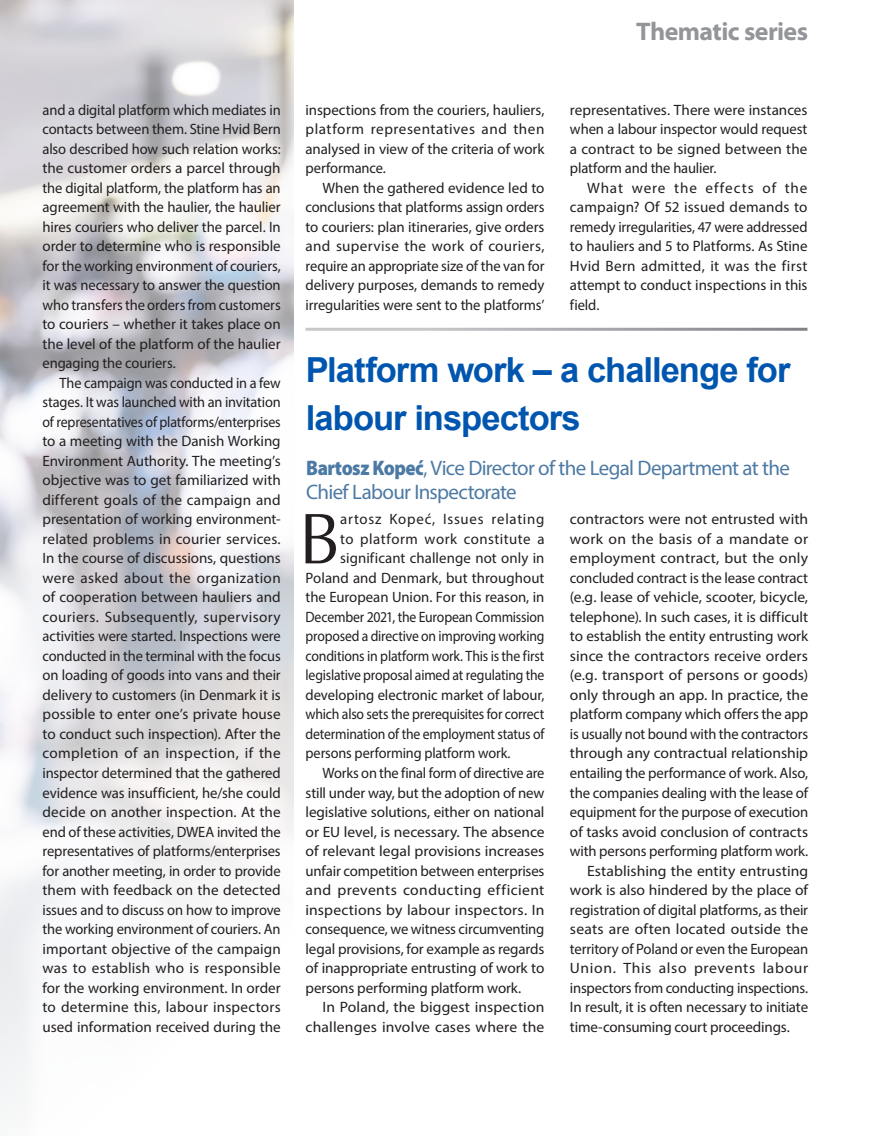
<style>
.page{position:relative;width:872px;height:1136px;background:#fff}
.page>*{position:absolute;margin:0;border:0;box-sizing:border-box;transform-origin:0 0}
.BODY1_-_BODY_Tekst_1{font:72.15px "Ottawa";color:#231f20;scale:.95 1}
.T1_-_TYTUŁ_GRUBY{font:700 34.5px/48px "Arial";letter-spacing:-.03em;color:#0056ae}
.EKSPERT_METRYCZKA{font:700 semi-expanded 25.5px "Myriad Pro";letter-spacing:-.025em;color:#939598;scale:.95 1}
.T2_-_TYTUŁ_CIENKI{font:21px/24px "Myriad Pro";letter-spacing:-.035em;color:#4d7aa4;scale:.9 1}
.BODY1_-_BODY_Tekst_1-2{font:15px/19.5px "Myriad Pro";letter-spacing:-.005em;color:#231f20;text-align:justify;scale:.95 1}
.BODY1_-_BODY_Tekst_1-3{font:15px/19.5px "Myriad Pro";letter-spacing:-.005em;color:#231f20;text-align:justify;scale:1.04 1}
.BODY1_-_BODY_Tekst_1-4{font:15px/19.5px "Myriad Pro";letter-spacing:-.005em;color:#231f20;text-align:justify}
.BODY1_-_BODY_Tekst_p{font:15px/19.5px "Myriad Pro";letter-spacing:-.005em;color:#231f20;text-align:justify}
.BODY1_-_BODY_Tekst_1-5{font:15px/19.5px "Myriad Pro";letter-spacing:-.005em;color:#231f20;text-align:justify;scale:.96 1}
.BODY1_-_BODY_Tekst_1-6{font:15px "Myriad Pro";letter-spacing:-.005em;color:#231f20;scale:.92 1}
.BODY1_-_BODY_Tekst_1-7{font:15px "Myriad Pro";letter-spacing:-.005em;color:#231f20;scale:.91 1}
.BODY1_-_BODY_Tekst_1-8{font:15px "Myriad Pro";letter-spacing:.05em;color:#231f20}
.BODY1_-_BODY_Tekst_1-9{font:15px "Myriad Pro";letter-spacing:.035em;color:#231f20}
.s1{font-weight:900}
</style>
<div class="page">
<p class="EKSPERT_METRYCZKA" style="left:636px;top:17px;width:182px">Thematic series</p>
<p class="BODY1_-_BODY_Tekst_p" style="left:43px;top:99px;width:240px">and a digital platform which mediates in contacts between them. Stine Hvid Bern also described how such relation works: the customer orders a parcel through the digital platform, the platform has an agreement with the haulier, the haulier hires couriers who deliver the parcel. In order to determine who is responsible for the working environment of couriers, it was necessary to answer the question who transfers the orders from customers to couriers – whether it takes place on the level of the platform of the haulier engaging the couriers.</p>
<p class="BODY1_-_BODY_Tekst_1-2" style="left:43px;top:372px;width:252px;text-indent:17px">The campaign was conducted in a few stages. It was launched with an invitation of representatives of platforms/enterprises to a meeting with the Danish Working Environment Authority. The meeting’s objective was to get familiarized with different goals of the campaign and presentation of working environment&shy;related problems in courier services.<br>In the course of discussions, questions were asked about the organization of cooperation between hauliers and couriers. Subsequently, supervisory activities were started. Inspections were conducted in the terminal with the focus on loading of goods into vans and their delivery to customers (in Denmark it is possible to enter one’s private house to conduct such inspection). After the completion of an inspection, if the inspector determined that the gathered evidence was insufficient, he/she could decide on another inspection. At the end of these activities, DWEA invited the representatives of platforms/enterprises for another meeting, in order to provide them with feedback on the detected issues and to discuss on how to improve the working environment of couriers. An important objective of the campaign was to establish who is responsible for the working environment. In order to determine this, labour inspectors used information received during the</p>
<p class="BODY1_-_BODY_Tekst_1-4" style="left:305px;top:99px;width:240px">inspections from the couriers, hauliers, platform representatives and then analysed in view of the criteria of work performance.</p>
<p class="BODY1_-_BODY_Tekst_1-4" style="left:305px;top:177px;width:240px;text-indent:17px">When the gathered evidence led to conclusions that platforms assign orders to couriers: plan itineraries, give orders and supervise the work of couriers, require an appropriate size of the van for delivery purposes, demands to remedy irregularities were sent to the platforms’</p>
<p class="BODY1_-_BODY_Tekst_1-4" style="left:570px;top:99px;width:239px">representatives. There were instances when a labour inspector would request a contract to be signed between the platform and the haulier.</p>
<p class="BODY1_-_BODY_Tekst_1-4" style="left:570px;top:177px;width:239px;text-indent:17px">What were the effects of the campaign? Of 52 issued demands to remedy irregularities, 47 were addressed to hauliers and 5 to Platforms. As Stine Hvid Bern admitted, it was the first attempt to conduct inspections in this field.</p>
<p class="T1_-_TYTUŁ_GRUBY" style="left:306px;top:346px;width:486px">Platform work – a challenge for labour inspectors</p>
<p class="T2_-_TYTUŁ_CIENKI" style="left:306px;top:455px;width:539px"><span class="s1">Bartosz Kopeć</span>, Vice Director of the Legal Department at the<br>Chief Labour Inspectorate</p>
<p class="BODY1_-_BODY_Tekst_1" style="left:299px;top:495px;width:46px">B</p>
<p class="BODY1_-_BODY_Tekst_1-8" style="left:340px;top:510px;width:206px">artosz Kopeć, Issues relating</p>
<p class="BODY1_-_BODY_Tekst_1-3" style="left:570px;top:509px;width:230px">contractors were not entrusted with work on the basis of a mandate or employment contract, but the only concluded contract is the lease contract (e.g. lease of vehicle, scooter, bicycle, telephone). In such cases, it is difficult to establish the entity entrusting work since the contractors receive orders (e.g. transport of persons or goods) only through an app. In practice, the platform company which offers the app is usually not bound with the contractors through any contractual relationship entailing the performance of work. Also, the companies dealing with the lease of equipment for the purpose of execution of tasks avoid conclusion of contracts with persons performing platform work.</p>
<p class="BODY1_-_BODY_Tekst_1-3" style="left:570px;top:860px;width:230px;text-indent:17px">Establishing the entity entrusting work is also hindered by the place of registration of digital platforms, as their seats are often located outside the territory of Poland or even the European Union. This also prevents labour inspectors from conducting inspections.<br>In result, it is often necessary to initiate time-consuming court proceedings.</p>
<p class="BODY1_-_BODY_Tekst_1-9" style="left:340px;top:529px;width:206px">to platform work constitute a</p>
<p class="BODY1_-_BODY_Tekst_1-4" style="left:340px;top:548px;width:206px">significant challenge not only in</p>
<p class="BODY1_-_BODY_Tekst_1-4" style="left:305px;top:567px;width:240px">Poland and Denmark, but throughout</p>
<p class="BODY1_-_BODY_Tekst_1-4" style="left:305px;top:587px;width:240px">the European Union. For this reason, in</p>
<p class="BODY1_-_BODY_Tekst_1-6" style="left:305px;top:607px;width:261px">December 2021, the European Commission</p>
<p class="BODY1_-_BODY_Tekst_1-7" style="left:305px;top:627px;width:264px">proposed a directive on improving working</p>
<p class="BODY1_-_BODY_Tekst_1-6" style="left:305px;top:646px;width:261px">conditions in platform work. This is the first</p>
<p class="BODY1_-_BODY_Tekst_1-7" style="left:305px;top:666px;width:264px">legislative proposal aimed at regulating the</p>
<p class="BODY1_-_BODY_Tekst_1-4" style="left:305px;top:684px;width:240px">developing electronic market of labour,</p>
<p class="BODY1_-_BODY_Tekst_1-6" style="left:305px;top:705px;width:261px">which also sets the prerequisites for correct</p>
<p class="BODY1_-_BODY_Tekst_1-6" style="left:305px;top:724px;width:261px">determination of the employment status of</p>
<p class="BODY1_-_BODY_Tekst_1-2" style="left:305px;top:743px;width:217px">persons performing platform work.</p>
<p class="BODY1_-_BODY_Tekst_1-5" style="left:305px;top:762px;width:250px;text-indent:17px">Works on the final form of directive are still under way, but the adoption of new legislative solutions, either on national or EU level, is necessary. The absence of relevant legal provisions increases unfair competition between enterprises and prevents conducting efficient inspections by labour inspectors. In consequence, we witness circumventing legal provisions, for example as regards of inappropriate entrusting of work to persons performing platform work.</p>
<p class="BODY1_-_BODY_Tekst_1-3" style="left:305px;top:996px;width:231px;text-align:right">In Poland, the biggest inspection challenges involve cases where the</p>
</div>
